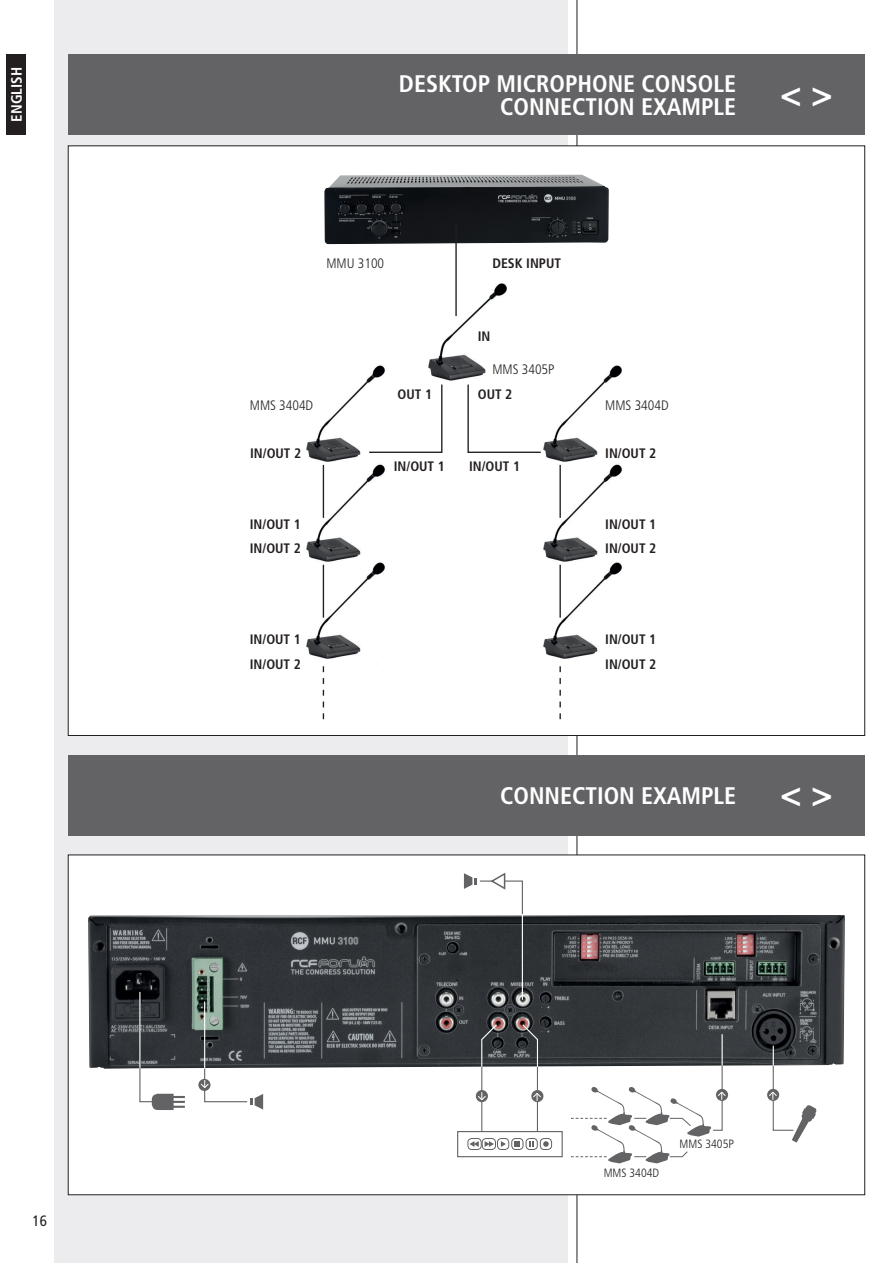
<style>
.page{position:relative;width:893px;height:1263px;background:#fff}
.page>*{position:absolute;margin:0;border:0;box-sizing:border-box;transform-origin:0 0}
.t1{font:900 condensed 36px "Frutiger";color:#fff}
.t2{font:700 condensed 24px/22.5px "Frutiger";color:#fff;text-align:right}
.t3{font:700 condensed 15px "Frutiger";color:#fff}
.t4{font:condensed 15px "Frutiger";color:#231f20}
.t5{font:700 condensed 13.65px "Frutiger";color:#231f20}
.t6{font:300 condensed 13.65px "Frutiger";color:#231f20}
.t7{font:300 condensed 12px "Frutiger";color:#231f20}
</style>
<div class="page">
<div style="left:54px;top:0;width:514px;height:1263px;background:#ececee"></div>
<hr style="left:577px;top:0;width:1px;height:1263px;background:#231f20">
<div style="left:6px;top:54px;width:20px;height:81px;background:#231f20"></div>
<div style="left:68px;top:54px;width:797px;height:81px;background:#636366"></div>
<div style="left:68px;top:755px;width:797px;height:80px;background:#636366"></div>
<div style="left:68px;top:146px;width:797px;height:589px;background:#fff"></div>
<img style="left:324px;top:175px;width:285px;height:69px">
<img style="left:428px;top:284px;width:79px;height:97px">
<img style="left:306px;top:365px;width:79px;height:90px">
<img style="left:306px;top:455px;width:79px;height:97px">
<img style="left:306px;top:552px;width:79px;height:113px">
<img style="left:543px;top:365px;width:79px;height:90px">
<img style="left:543px;top:455px;width:79px;height:97px">
<img style="left:543px;top:552px;width:79px;height:113px">
<hr style="left:455px;top:224px;width:2px;height:92px;background:#231f20">
<svg style="left:368px;top:383px;width:75px;height:71px"></svg>
<svg style="left:467px;top:384px;width:74px;height:69px"></svg>
<hr style="left:323px;top:465px;width:1px;height:53px;background:#231f20">
<hr style="left:559px;top:465px;width:2px;height:53px;background:#231f20">
<hr style="left:323px;top:565px;width:1px;height:53px;background:#231f20">
<svg style="left:323px;top:666px;width:1px;height:53px"></svg>
<hr style="left:559px;top:565px;width:2px;height:53px;background:#231f20">
<svg style="left:559px;top:666px;width:2px;height:53px"></svg>
<div style="left:68px;top:855px;width:797px;height:340px;background:#fff"></div>
<img style="left:88px;top:915px;width:757px;height:154px">
<svg style="left:768px;top:1046px;width:49px;height:96px"></svg>
<hr style="left:537px;top:1067px;width:1px;height:64px;background:#636366">
<div style="left:531px;top:1090px;width:12px;height:12px;background:#636366;border-radius:50%"></div>
<svg style="left:533px;top:1093px;width:8px;height:8px"></svg>
<svg style="left:521px;top:1023px;width:18px;height:45px"></svg>
<hr style="left:481px;top:1067px;width:1px;height:64px;background:#636366">
<svg style="left:476px;top:1090px;width:12px;height:12px"></svg>
<svg style="left:477px;top:1092px;width:9px;height:8px"></svg>
<svg style="left:481px;top:1023px;width:17px;height:45px"></svg>
<div style="left:716px;top:1089px;width:12px;height:12px;background:#636366;border-radius:50%"></div>
<hr style="left:722px;top:1034px;width:1px;height:31px;background:#fff">
<svg style="left:571px;top:1064px;width:155px;height:99px"></svg>
<svg style="left:464px;top:872px;width:59px;height:43px"></svg>
<hr style="left:522px;top:915px;width:1px;height:85px;background:#fff">
<svg style="left:470px;top:1141px;width:9px;height:6px"></svg>
<div style="left:468px;top:1138px;width:13px;height:11px;border:1px solid #636366;border-radius:4px"></div>
<svg style="left:485px;top:1141px;width:9px;height:6px"></svg>
<div style="left:482px;top:1138px;width:14px;height:11px;border:1px solid #636366;border-radius:4px"></div>
<svg style="left:501px;top:1141px;width:5px;height:6px"></svg>
<div style="left:497px;top:1138px;width:12px;height:11px;border:1px solid #636366;border-radius:4px"></div>
<svg style="left:515px;top:1141px;width:5px;height:5px"></svg>
<div style="left:512px;top:1138px;width:11px;height:11px;border:1px solid #636366;border-radius:4px"></div>
<svg style="left:530px;top:1141px;width:4px;height:5px"></svg>
<div style="left:526px;top:1138px;width:11px;height:11px;border:1px solid #636366;border-radius:4px"></div>
<svg style="left:543px;top:1141px;width:6px;height:6px"></svg>
<div style="left:540px;top:1138px;width:12px;height:11px;border:1px solid #636366;border-radius:4px"></div>
<div style="left:457px;top:1131px;width:106px;height:26px;border:1px solid #636366"></div>
<hr style="left:204px;top:1001px;width:1px;height:67px;background:#fff">
<svg style="left:198px;top:1079px;width:13px;height:12px"></svg>
<svg style="left:200px;top:1067px;width:63px;height:42px"></svg>
<hr style="left:139px;top:992px;width:1px;height:76px;background:#fff">
<svg style="left:139px;top:1067px;width:46px;height:43px"></svg>
<p class="t3" style="left:8px;top:122px;width:56px;rotate:-90deg">ENGLISH</p>
<h2 class="t2" style="left:399px;top:73px;width:339px">DESKTOP MICROPHONE CONSOLE<br>CONNECTION EXAMPLE</h2>
<h1 class="t1" style="left:780px;top:71px;width:54px">&lt; &gt;</h1>
<p class="t6" style="left:326px;top:256px;width:59px">MMU 3100</p>
<p class="t6" style="left:250px;top:398px;width:65px">MMS 3404D</p>
<p class="t5" style="left:398px;top:386px;width:36px">OUT 1</p>
<p class="t5" style="left:492px;top:255px;width:70px">DESK INPUT</p>
<p class="t5" style="left:478px;top:328px;width:14px">IN</p>
<p class="t6" style="left:492px;top:362px;width:64px">MMS 3405P</p>
<p class="t5" style="left:478px;top:386px;width:36px">OUT 2</p>
<p class="t6" style="left:605px;top:398px;width:65px">MMS 3404D</p>
<p class="t5" style="left:250px;top:445px;width:53px">IN/OUT 2</p>
<p class="t5" style="left:605px;top:445px;width:53px">IN/OUT 2</p>
<p class="t5" style="left:394px;top:458px;width:53px">IN/OUT 1</p>
<p class="t5" style="left:469px;top:458px;width:53px">IN/OUT 1</p>
<p class="t5" style="left:250px;top:516px;width:53px">IN/OUT 1</p>
<p class="t5" style="left:605px;top:516px;width:53px">IN/OUT 1</p>
<p class="t5" style="left:250px;top:540px;width:53px">IN/OUT 2</p>
<p class="t5" style="left:605px;top:540px;width:53px">IN/OUT 2</p>
<p class="t5" style="left:250px;top:632px;width:53px">IN/OUT 1</p>
<p class="t5" style="left:605px;top:632px;width:53px">IN/OUT 1</p>
<p class="t5" style="left:250px;top:656px;width:53px">IN/OUT 2</p>
<p class="t5" style="left:605px;top:656px;width:53px">IN/OUT 2</p>
<h2 class="t2" style="left:500px;top:785px;width:238px">CONNECTION EXAMPLE</h2>
<h1 class="t1" style="left:780px;top:772px;width:54px">&lt; &gt;</h1>
<p class="t4" style="left:33px;top:1211px;width:16px">16</p>
<p class="t7" style="left:604px;top:1166px;width:57px">MMS 3404D</p>
<p class="t7" style="left:680px;top:1137px;width:56px">MMS 3405P</p>
</div>
